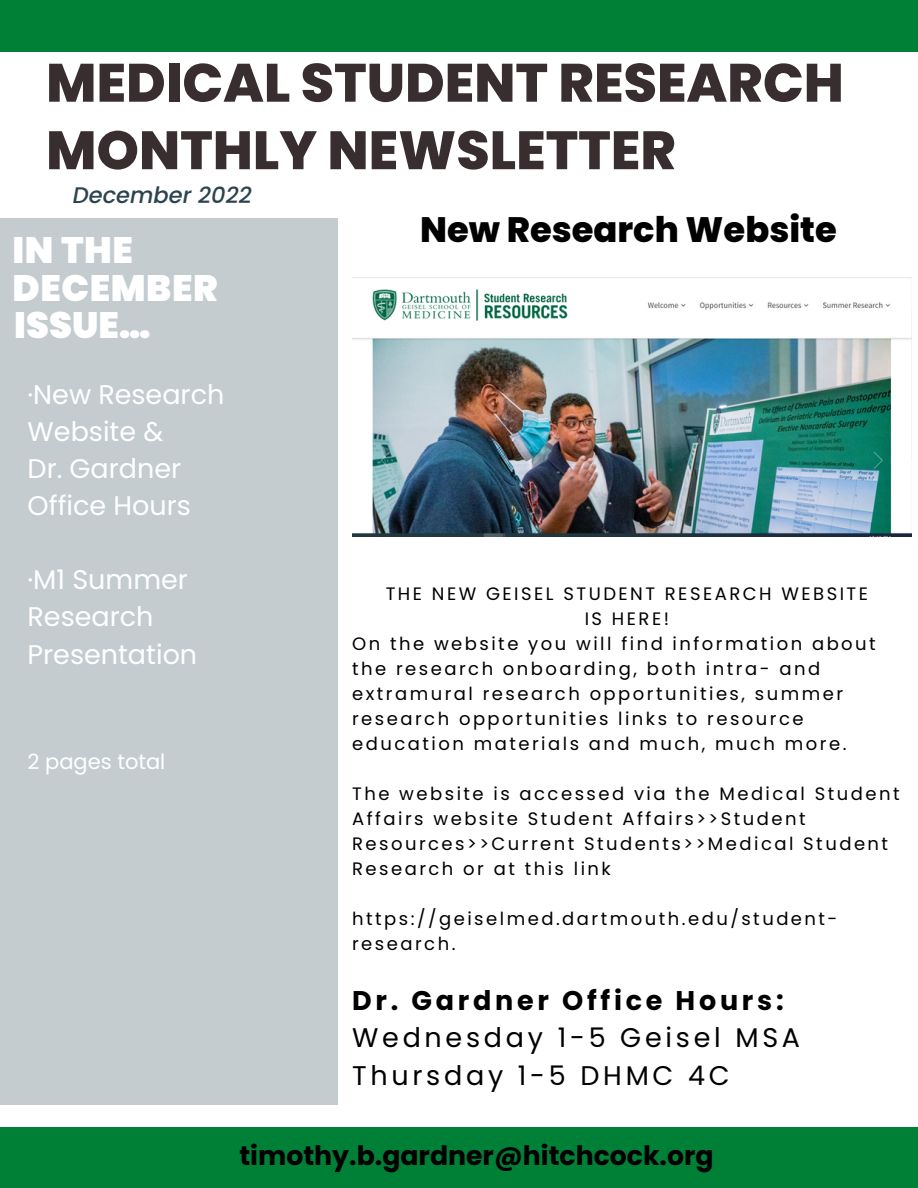
<style>
.page{position:relative;width:918px;height:1188px;background:#fff}
.page>*{position:absolute;margin:0;border:0;box-sizing:border-box;transform-origin:0 0}
.t1{font:800 53.85px/67.5px "Poppins";color:#382e30}
.t2{font:900 36.75px/37.2px "Poppins";letter-spacing:.015em;color:#fff}
.t3{font:800 35.25px "Poppins";color:#000}
.t4{font:27px/37.2px "Poppins";color:#fff}
.t5{font:27px/37.5px "Poppins";letter-spacing:.14em;color:#000}
.t6{font:700 27px "Poppins";letter-spacing:.14em;color:#000}
.t7{font:700 26.7px "Poppins";color:#000}
.t8{font:italic 500 22.5px "Poppins";color:#2c4450}
.t9{font:21px "Poppins";color:#fff}
.t10{font:18px/25px "Poppins";letter-spacing:.14em;color:#000}
</style>
<div class="page">
<div style="left:0;top:218px;width:338px;height:886px;background:#c4ccd0"></div>
<div style="left:0;top:1127px;width:918px;height:61px;background:#008037"></div>
<div style="left:0;top:0;width:918px;height:52px;background:#008037"></div>
<img style="left:352px;top:277px;width:559px;height:260px">
<h1 class="t1" style="left:46px;top:49px;width:799px">MEDICAL STUDENT RESEARCH<br>MONTHLY NEWSLETTER</h1>
<p class="t8" style="left:73px;top:179px;width:181px">December 2022</p>
<h2 class="t2" style="left:13px;top:232px;width:207px">IN THE<br>DECEMBER<br>ISSUE…</h2>
<h3 class="t3" style="left:420px;top:205px;width:418px">New Research Website</h3>
<h3 class="t4" style="left:28px;top:376px;width:198px">·New Research<br>Website &amp;<br>Dr. Gardner<br>Office Hours</h3>
<h3 class="t4" style="left:28px;top:561px;width:171px">·M1 Summer<br>Research<br>Presentation</h3>
<p class="t9" style="left:28px;top:747px;width:139px">2 pages total</p>
<p class="t10" style="left:386px;top:581px;width:484px">THE NEW GEISEL STUDENT RESEARCH WEBSITE</p>
<p class="t10" style="left:585px;top:606px;width:86px">IS HERE!</p>
<p class="t10" style="left:352px;top:631px;width:525px">On the website you will find information about</p>
<p class="t10" style="left:352px;top:656px;width:470px">the research onboarding, both intra- and</p>
<p class="t10" style="left:352px;top:681px;width:492px">extramural research opportunities, summer</p>
<p class="t10" style="left:352px;top:706px;width:453px">research opportunities links to resource</p>
<p class="t10" style="left:352px;top:731px;width:496px">education materials and much, much more.</p>
<p class="t10" style="left:352px;top:781px;width:549px">The website is accessed via the Medical Student Affairs website Student Affairs&gt;&gt;Student Resources&gt;&gt;Current Students&gt;&gt;Medical Student Research or at this link</p>
<p class="t10" style="left:352px;top:906px;width:487px">https://geiselmed.dartmouth.edu/student&shy;research.</p>
<h3 class="t6" style="left:352px;top:981px;width:433px">Dr. Gardner Office Hours:</h3>
<h3 class="t5" style="left:352px;top:1019px;width:450px">Wednesday 1-5 Geisel MSA<br>Thursday 1-5 DHMC 4C</h3>
<h3 class="t7" style="left:239px;top:1137px;width:476px">timothy.b.gardner@hitchcock.org</h3>
</div>
